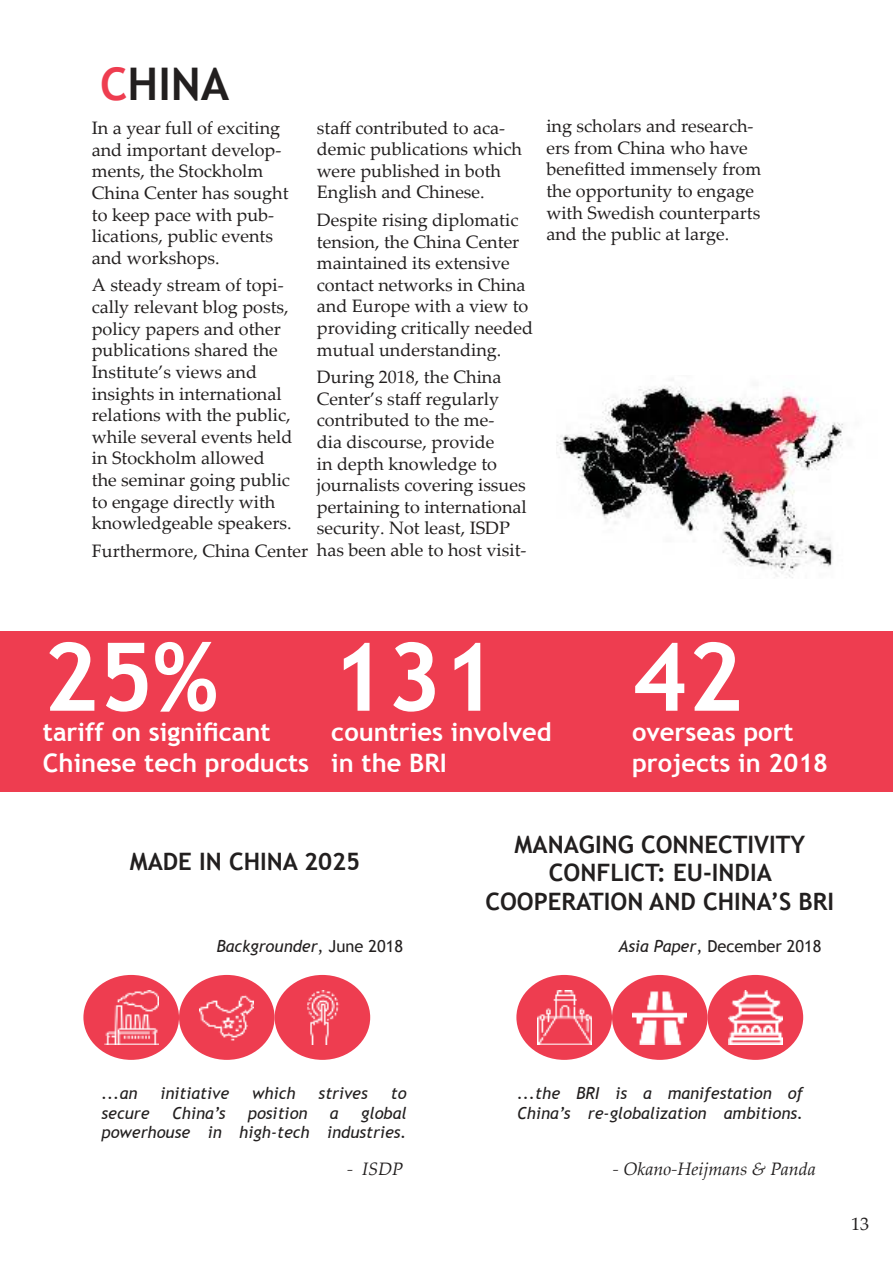
<style>
.page{position:relative;width:893px;height:1263px;background:#fff}
.page>*{position:absolute;margin:0;border:0;box-sizing:border-box;transform-origin:0 0}
.t1{font:700 94.5px "Trebuchet MS";color:#fff}
.t2{font:700 45px "Trebuchet MS";color:#221f1f}
.t3{font:700 25.5px/30.6px "Trebuchet MS";color:#fff}
.t4{font:700 24px/28.8px "Trebuchet MS";color:#221f1f;text-align:center}
.t5{font:18px/21.6px "Palatino Linotype";color:#221f1f}
.t6{font:italic 18px "Palatino Linotype";color:#221f1f}
.t7{font:italic 16.5px/19.8px "Trebuchet MS";color:#221f1f}
.t8{font:16.5px "Trebuchet MS";color:#221f1f}
.s1{color:#ee3d50}
.s2{font-style:normal}
.s3{font-style:italic}
</style>
<div class="page">
<div style="left:83px;top:975px;width:96px;height:85px;background:#ee3d50;border-radius:50%"></div>
<div style="left:0;top:631px;width:893px;height:161px;background:#ee3d50"></div>
<div style="left:275px;top:975px;width:95px;height:85px;background:#ee3d50;border-radius:50%"></div>
<div style="left:179px;top:975px;width:96px;height:85px;background:#ee3d50;border-radius:50%"></div>
<div style="left:612px;top:975px;width:96px;height:85px;background:#ee3d50;border-radius:50%"></div>
<div style="left:516px;top:975px;width:96px;height:85px;background:#ee3d50;border-radius:50%"></div>
<div style="left:708px;top:975px;width:95px;height:85px;background:#ee3d50;border-radius:50%"></div>
<img style="left:556px;top:379px;width:287px;height:199px">
<img style="left:633px;top:991px;width:54px;height:53px">
<img style="left:537px;top:990px;width:54px;height:54px">
<img style="left:728px;top:990px;width:54px;height:54px">
<img style="left:104px;top:990px;width:54px;height:54px">
<img style="left:200px;top:995px;width:54px;height:46px">
<img style="left:307px;top:990px;width:33px;height:54px">
<h2 class="t2" style="left:100px;top:66px;width:131px"><span class="s1">C</span>HINA</h2>
<p class="t5" style="left:92px;top:119px;width:198px">In a year full of exciting and important develop&shy;ments, the Stockholm<br>China Center has sought to keep pace with pub&shy;lications, public events and workshops.</p>
<p class="t5" style="left:92px;top:277px;width:202px">A steady stream of topi&shy;cally relevant blog posts, policy papers and other publications shared the<br>Institute’s views and insights in international relations with the public, while several events held in Stockholm allowed the seminar going public to engage directly with knowledgeable speakers.</p>
<p class="t5" style="left:92px;top:542px;width:218px">Furthermore, China Center</p>
<p class="t5" style="left:317px;top:116px;width:207px">staff contributed to aca&shy;demic publications which were published in both<br>English and Chinese.</p>
<p class="t5" style="left:317px;top:211px;width:218px">Despite rising diplomatic tension, the China Center maintained its extensive contact networks in China and Europe with a view to providing critically needed mutual understanding.</p>
<p class="t5" style="left:317px;top:368px;width:211px">During 2018, the China<br>Center’s staff regularly contributed to the me-<br>dia discourse, provide<br>in depth knowledge to journalists covering issues pertaining to international security. Not least, ISDP has been able to host visit-</p>
<p class="t5" style="left:546px;top:117px;width:216px">ing scholars and research&shy;ers from China who have benefitted immensely from the opportunity to engage with Swedish counterparts and the public at large.</p>
<h1 class="t1" style="left:43px;top:640px;width:177px">25%</h1>
<h3 class="t3" style="left:43px;top:717px;width:268px">tariff on significant<br>Chinese tech products</h3>
<h1 class="t1" style="left:331px;top:640px;width:168px">131</h1>
<h3 class="t3" style="left:331px;top:719px;width:222px">countries involved in the BRI</h3>
<h1 class="t1" style="left:632px;top:640px;width:112px">42</h1>
<h3 class="t3" style="left:632px;top:719px;width:198px">overseas port projects in 2018</h3>
<h3 class="t4" style="left:130px;top:849px;width:232px">MADE IN CHINA 2025</h3>
<h3 class="t4" style="left:485px;top:832px;width:350px">MANAGING CONNECTIVITY<br>CONFLICT: EU-INDIA<br>COOPERATION AND CHINA’S BRI</h3>
<p class="t7" style="left:217px;top:937px;width:188px">Backgrounder<span class="s2">, June 2018</span></p>
<p class="t8" style="left:618px;top:939px;width:205px"><span class="s3">Asia Paper</span>, December 2018</p>
<p class="t7" style="left:102px;top:1084px;width:37px">...an</p>
<p class="t7" style="left:160px;top:1084px;width:70px">initiative</p>
<p class="t7" style="left:252px;top:1084px;width:45px">which</p>
<p class="t7" style="left:319px;top:1084px;width:51px">strives</p>
<p class="t7" style="left:391px;top:1084px;width:17px">to</p>
<p class="t7" style="left:102px;top:1104px;width:50px">secure</p>
<p class="t7" style="left:172px;top:1104px;width:55px">China’s</p>
<p class="t7" style="left:248px;top:1104px;width:61px">position</p>
<p class="t7" style="left:330px;top:1104px;width:10px">a</p>
<p class="t7" style="left:102px;top:1104px;width:307px;text-align:right">global<br>powerhouse in high-tech industries.</p>
<p class="t7" style="left:517px;top:1084px;width:288px">...the BRI is a manifestation of<br>China’s re-globalization ambitions.</p>
<p class="t6" style="left:347px;top:1162px;width:57px">- ISDP</p>
<p class="t6" style="left:613px;top:1156px;width:204px">- Okano-Heijmans &amp; Panda</p>
<p class="t5" style="left:851px;top:1215px;width:19px">13</p>
</div>
